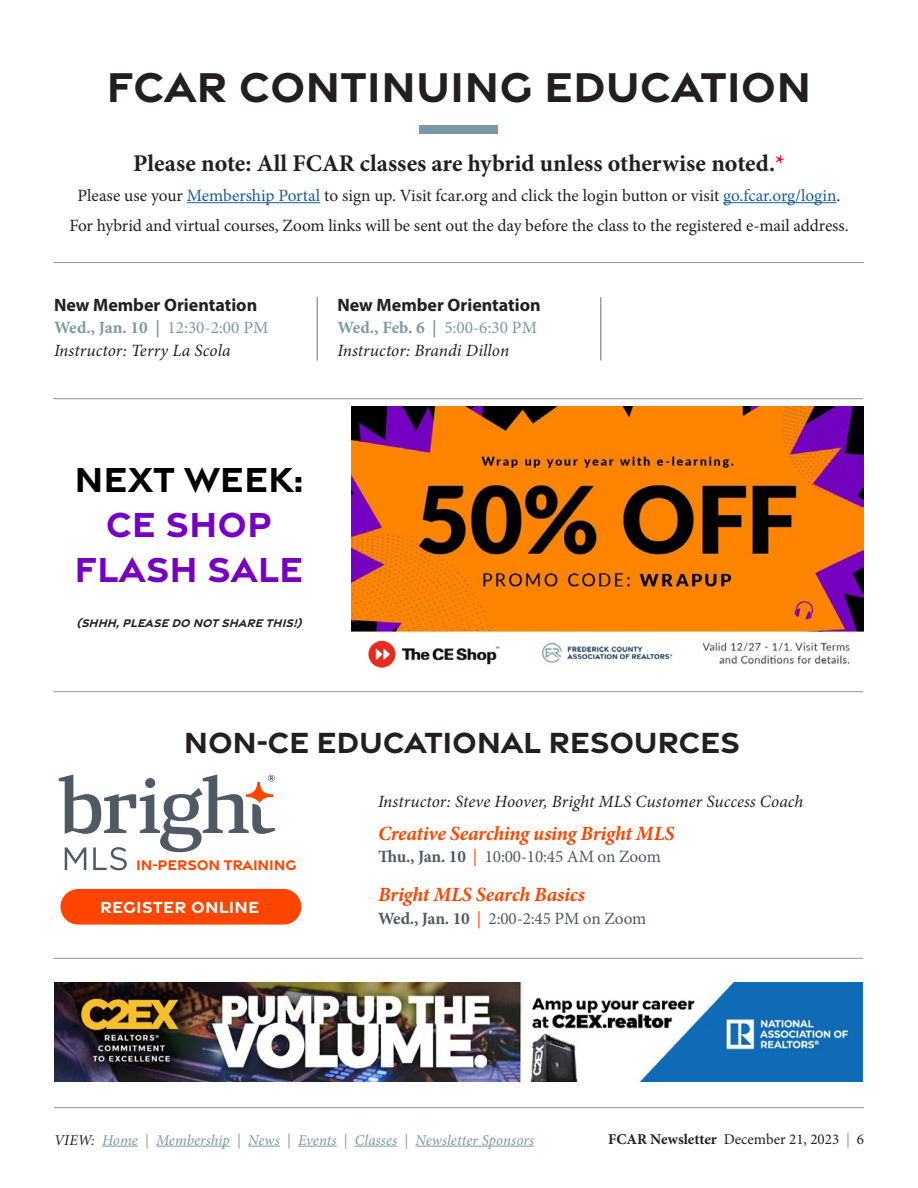
<style>
.page{position:relative;width:918px;height:1188px;background:#fff}
.page>*{position:absolute;margin:0;border:0;box-sizing:border-box;transform-origin:0 0}
.t1{font:700 45px "Gravesend Sans";color:#231f20}
.t2{font:700 37.5px/45px "Gravesend Sans";color:#7601c2;text-align:center}
.t3{font:700 37.5px "Gravesend Sans";color:#000}
.t4{font:700 31.5px "Gravesend Sans";letter-spacing:-.01em;color:#231f20}
.t5{font:700 24px "Minion Pro";color:#231f20}
.t6{font:italic 700 20.25px "Minion Pro";letter-spacing:-.015em;color:#ff4500}
.t7{font:700 18px "Myriad Pro";color:#231f20}
.t8{font:700 17.4px "Gravesend Sans";letter-spacing:.01em;color:#fff}
.t9{font:17.25px/30px "Minion Pro";letter-spacing:-.005em;color:#231f20;text-align:center}
.t10{font:italic 17.25px/22.5px "Minion Pro";letter-spacing:.005em;color:#231f20}
.t11{font:17.25px "Minion Pro";letter-spacing:-.01em;color:#4f5a65}
.t12{font:700 15.15px "Gravesend Sans";letter-spacing:-.01em;color:#ff4500}
.t13{font:italic 15px "Minion Pro";letter-spacing:.005em;color:#7b98a9}
.t14{font:15px "Minion Pro";color:#231f20}
.t15{font:italic 700 12px "Gravesend Sans";color:#231f20}
.s1{color:#ff0021}
.s2{color:#175d9e}
.s3{font-weight:700;font-style:normal;color:#7b98a9}
.s4{font-style:normal;color:#7b98a9}
.s5{font-weight:700}
.s6{color:#ff4500}
.s7{color:#231f20}
.s8{color:#939598}
.s9{color:#7b98a9}
</style>
<div class="page">
<hr style="left:54px;top:1107px;width:810px;height:1px;background:#939598">
<hr style="left:102px;top:1146px;width:36px;height:1px;background:#7b98a9">
<hr style="left:156px;top:1146px;width:74px;height:1px;background:#7b98a9">
<hr style="left:248px;top:1146px;width:32px;height:1px;background:#7b98a9">
<hr style="left:298px;top:1146px;width:39px;height:1px;background:#7b98a9">
<hr style="left:355px;top:1146px;width:42px;height:1px;background:#7b98a9">
<hr style="left:415px;top:1146px;width:119px;height:1px;background:#7b98a9">
<hr style="left:317px;top:297px;width:1px;height:63px;background:#939598">
<hr style="left:600px;top:297px;width:1px;height:63px;background:#939598">
<hr style="left:187px;top:202px;width:133px;height:1px;background:#175d9e">
<hr style="left:723px;top:202px;width:113px;height:1px;background:#175d9e">
<div style="left:420px;top:126px;width:78px;height:8px;background:#7b98a9"></div>
<hr style="left:54px;top:262px;width:810px;height:1px;background:#939598">
<hr style="left:53px;top:691px;width:810px;height:1px;background:#939598">
<hr style="left:53px;top:398px;width:810px;height:1px;background:#939598">
<hr style="left:53px;top:958px;width:810px;height:1px;background:#939598">
<img style="left:54px;top:983px;width:808px;height:99px">
<svg style="left:59px;top:775px;width:216px;height:95px"></svg>
<div style="left:60px;top:889px;width:241px;height:36px;background:#ff4500;border-radius:18px"></div>
<img style="left:351px;top:406px;width:513px;height:265px">
<h1 class="t1" style="left:107px;top:57px;width:706px">FCAR CONTINUING EDUCATION</h1>
<h3 class="t5" style="left:133px;top:146px;width:653px">Please note: All FCAR classes are hybrid unless otherwise noted.<span class="s1">*</span></h3>
<p class="t9" style="left:69px;top:181px;width:781px">Please use your <span class="s2">Membership Portal</span> to sign up. Visit fcar.org and click the login button or visit <span class="s2">go.fcar.org/login</span>.<br>For hybrid and virtual courses, Zoom links will be sent out the day before the class to the registered e-mail address.</p>
<p class="t7" style="left:54px;top:293px;width:205px">New Member Orientation</p>
<p class="t10" style="left:54px;top:316px;width:216px"><span class="s3">Wed., Jan. 10 |</span> <span class="s4">12:30-2:00 PM<br></span>Instructor: Terry La Scola</p>
<p class="t7" style="left:338px;top:293px;width:205px">New Member Orientation</p>
<p class="t10" style="left:338px;top:316px;width:201px"><span class="s3">Wed., Feb. 6 |</span> <span class="s4">5:00-6:30 PM<br></span>Instructor: Brandi Dillon</p>
<h2 class="t3" style="left:74px;top:455px;width:231px">NEXT WEEK:</h2>
<h2 class="t2" style="left:75px;top:500px;width:230px">CE SHOP<br>FLASH SALE</h2>
<p class="t15" style="left:76px;top:615px;width:231px">(SHHH,PLEASE DO NOTSHARE THIS!)</p>
<h3 class="t4" style="left:184px;top:722px;width:558px">NON-CE EDUCATIONAL RESOURCES</h3>
<p class="t12" style="left:136px;top:855px;width:162px">IN-PERSON TRAINING</p>
<p class="t8" style="left:100px;top:895px;width:161px">REGISTER ONLINE</p>
<p class="t10" style="left:378px;top:790px;width:427px">Instructor: Steve Hoover, Bright MLS Customer Success Coach</p>
<p class="t6" style="left:378px;top:819px;width:298px">Creative Searching using Bright MLS</p>
<p class="t11" style="left:378px;top:845px;width:284px"><span class="s5">Thu., Jan. 10</span> <span class="s6">|</span> 10:00-10:45 AM on Zoom</p>
<p class="t6" style="left:378px;top:880px;width:209px">Bright MLS Search Basics</p>
<p class="t11" style="left:378px;top:907px;width:270px"><span class="s5">Wed., Jan. 10</span> <span class="s6">|</span> 2:00-2:45 PM on Zoom</p>
<p class="t13" style="left:54px;top:1130px;width:482px"><span class="s7">VIEW:</span> Home <span class="s8">|</span> Membership <span class="s8">|</span> News <span class="s8">|</span> Events <span class="s8">|</span> Classes <span class="s8">|</span> Newsletter Sponsors</p>
<p class="t14" style="left:608px;top:1129px;width:257px"><span class="s5">FCAR Newsletter</span> December 21, 2023 <span class="s9">|</span> 6</p>
</div>
